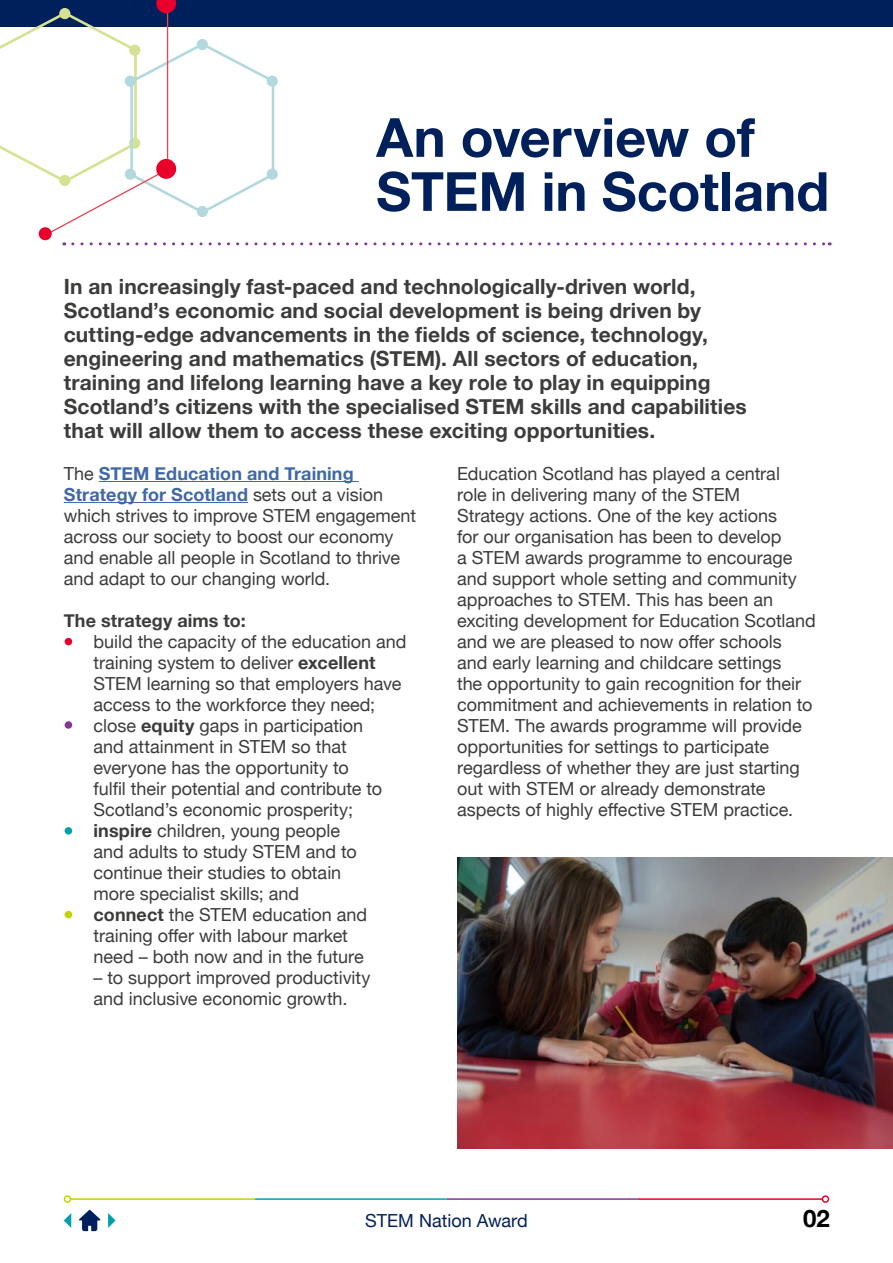
<style>
.page{position:relative;width:893px;height:1263px;background:#fff}
.page>*{position:absolute;margin:0;border:0;box-sizing:border-box;transform-origin:0 0}
.t1{font:700 54px/54px "Helvetica Neue";color:#00205c}
.t2{font:700 24px "Helvetica Neue";color:#000}
.t3{font:700 21px/24px "Helvetica Neue";letter-spacing:.005em;color:#3c3c3b}
.Body{font:18px/21px "Helvetica Neue";color:#3c3c3b}
.Body-2{font:700 18px "Helvetica Neue";letter-spacing:.005em;color:#3c3c3b}
.t4{font:18px "Helvetica Neue";color:#00205c}
.s1{font-weight:700;color:#3f68a5}
.s2{font-weight:700}
</style>
<div class="page">
<hr style="left:71px;top:1198px;width:184px;height:2px;background:#c0d400">
<div style="left:64px;top:1195px;width:7px;height:8px;border:2px solid #c0d400;border-radius:50%"></div>
<hr style="left:255px;top:1198px;width:191px;height:2px;background:#00a0af">
<hr style="left:446px;top:1198px;width:192px;height:2px;background:#84349a">
<hr style="left:638px;top:1198px;width:184px;height:2px;background:#e8002a">
<div style="left:822px;top:1195px;width:7px;height:8px;border:2px solid #e8002a;border-radius:50%"></div>
<div style="left:0;top:0;width:893px;height:27px;background:#00205c"></div>
<svg style="left:79px;top:1210px;width:21px;height:21px"></svg>
<svg style="left:64px;top:1213px;width:7px;height:15px"></svg>
<svg style="left:108px;top:1213px;width:8px;height:15px"></svg>
<hr style="left:99px;top:481px;width:260px;height:1px;background:#3f68a5">
<hr style="left:64px;top:502px;width:184px;height:1px;background:#3f68a5">
<svg style="left:0;top:0;width:830px;height:245px"></svg>
<div style="left:65px;top:638px;width:7px;height:7px;background:#e8002a;border-radius:50%"></div>
<div style="left:65px;top:721px;width:7px;height:8px;background:#84349a;border-radius:50%"></div>
<div style="left:65px;top:827px;width:7px;height:7px;background:#00a0af;border-radius:50%"></div>
<div style="left:65px;top:911px;width:7px;height:7px;background:#c0d400;border-radius:50%"></div>
<img style="left:457px;top:858px;width:436px;height:290px">
<h1 class="t1" style="left:376px;top:112px;width:455px">An overview of<br>STEM in Scotland</h1>
<h2 class="t3" style="left:64px;top:275px;width:684px">In an increasingly fast-paced and technologically-driven world, Scotland’s economic and social development is being driven by cutting-edge advancements in the fields of science, technology, engineering and mathematics (STEM). All sectors of education, training and lifelong learning have a key role to play in equipping Scotland’s citizens with the specialised STEM skills and capabilities that will allow them to access these exciting opportunities.</h2>
<p class="Body" style="left:64px;top:464px;width:354px">The <span class="s1">STEM Education and Training Strategy for Scotland</span> sets out a vision which strives to improve STEM engagement across our society to boost our economy and enable all people in Scotland to thrive and adapt to our changing world.</p>
<p class="Body-2" style="left:64px;top:606px;width:183px">The strategy aims to:</p>
<p class="Body" style="left:94px;top:632px;width:315px;text-indent:-30px">• build the capacity of the education and training system to deliver <span class="s2">excellent </span>STEM learning so that employers have access to the workforce they need;</p>
<p class="Body" style="left:94px;top:716px;width:290px;text-indent:-30px">• close <span class="s2">equity</span> gaps in participation and attainment in STEM so that everyone has the opportunity to fulfil their potential and contribute to Scotland’s economic prosperity;</p>
<p class="Body" style="left:94px;top:821px;width:265px;text-indent:-30px">• <span class="s2">inspire</span> children, young people and adults to study STEM and to continue their studies to obtain more specialist skills; and</p>
<p class="Body" style="left:94px;top:905px;width:275px;text-indent:-30px">• <span class="s2">connect</span> the STEM education and training offer with labour market need – both now and in the future</p>
<p class="Body" style="left:94px;top:968px;width:278px">– to support improved productivity and inclusive economic growth.</p>
<p class="Body" style="left:457px;top:464px;width:360px">Education Scotland has played a central<br>role in delivering many of the STEM<br>Strategy actions. One of the key actions<br>for our organisation has been to develop<br>a STEM awards programme to encourage and support whole setting and community approaches to STEM. This has been an exciting development for Education Scotland and we are pleased to now offer schools and early learning and childcare settings<br>the opportunity to gain recognition for their commitment and achievements in relation to STEM. The awards programme will provide opportunities for settings to participate regardless of whether they are just starting out with STEM or already demonstrate aspects of highly effective STEM practice.</p>
<p class="t4" style="left:365px;top:1207px;width:164px">STEM Nation Award</p>
<p class="t2" style="left:803px;top:1199px;width:28px">02</p>
</div>
